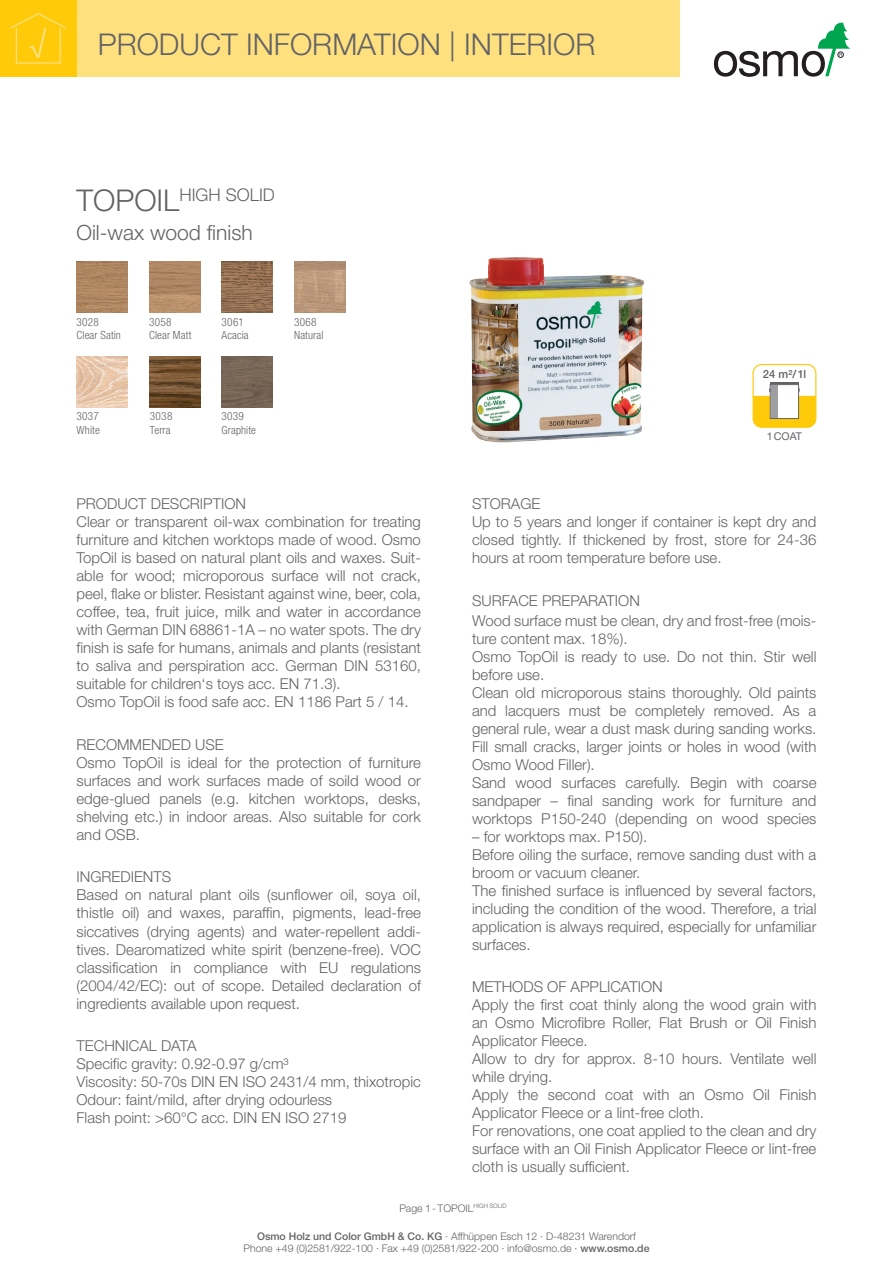
<style>
.page{position:relative;width:893px;height:1263px;background:#fff}
.page>*{position:absolute;margin:0;border:0;box-sizing:border-box;transform-origin:0 0}
.t1{font:300 30px "Helvetica Neue";color:#636366}
.PI_Produkt_Head{font:300 21px "Helvetica Neue";color:#636366}
.PI_Produkt_Head-2{font:300 17.55px "Helvetica Neue";color:#636366}
.Produkt_Backtext{font:300 15px/18px "Helvetica Neue";color:#636366;text-align:justify}
.PI_Fließtext_Head{font:300 15px "Helvetica Neue";color:#636366}
.PI_Farbmuster{font:300 condensed 11.25px/13.5px "Helvetica Neue";letter-spacing:.015em;color:#636366}
.PI_m2_1L{font:500 11.25px "Helvetica Neue";color:#636366}
.t2{font:10.65px "Helvetica Neue";color:#636366}
.Produkt_Backtext-2{font:300 10.5px/12.6px "Helvetica Neue";color:#636366;text-align:center}
.s1{font-size:30px}
.s2{font-weight:500}
</style>
<div class="page">
<div style="left:77px;top:0;width:603px;height:77px;background:#ffe07f"></div>
<div style="left:0;top:0;width:77px;height:77px;background:#feca0a"></div>
<svg style="left:10px;top:13px;width:56px;height:51px"></svg>
<svg style="left:714px;top:23px;width:136px;height:54px"></svg>
<img style="left:222px;top:261px;width:51px;height:51px">
<img style="left:149px;top:261px;width:51px;height:51px">
<img style="left:294px;top:261px;width:51px;height:51px">
<img style="left:469px;top:257px;width:175px;height:186px">
<img style="left:77px;top:261px;width:51px;height:51px">
<div style="left:753px;top:364px;width:63px;height:64px;border:1px solid #feca0a;border-radius:9px"></div>
<svg style="left:753px;top:383px;width:63px;height:44px"></svg>
<img style="left:150px;top:356px;width:51px;height:51px">
<img style="left:222px;top:356px;width:51px;height:51px">
<img style="left:77px;top:356px;width:51px;height:51px">
<h1 class="t1" style="left:98px;top:26px;width:499px">PRODUCT INFORMATION | INTERIOR</h1>
<p class="PI_Produkt_Head-2" style="left:77px;top:184px;width:200px"><span class="s1">TOPOIL</span>HIGH SOLID</p>
<p class="PI_Produkt_Head" style="left:77px;top:220px;width:178px">Oil-wax wood finish</p>
<p class="PI_Farbmuster" style="left:77px;top:315px;width:46px">3028<br>Clear Satin</p>
<p class="PI_Farbmuster" style="left:222px;top:315px;width:29px">3061<br>Acacia</p>
<p class="PI_Farbmuster" style="left:294px;top:315px;width:31px">3068<br>Natural</p>
<p class="PI_Farbmuster" style="left:149px;top:315px;width:44px">3058<br>Clear Matt</p>
<p class="PI_Farbmuster" style="left:77px;top:409px;width:24px">3037</p>
<p class="PI_Farbmuster" style="left:77px;top:423px;width:25px">White</p>
<p class="PI_Farbmuster" style="left:150px;top:409px;width:24px">3038</p>
<p class="PI_Farbmuster" style="left:150px;top:423px;width:22px">Terra</p>
<p class="PI_Farbmuster" style="left:222px;top:409px;width:24px">3039</p>
<p class="PI_Farbmuster" style="left:222px;top:423px;width:36px">Graphite</p>
<p class="Produkt_Backtext" style="left:77px;top:495px;width:171px">PRODUCT DESCRIPTION</p>
<p class="Produkt_Backtext" style="left:77px;top:513px;width:346px">Clear or transparent oil-wax combination for treating furniture and kitchen worktops made of wood. Osmo TopOil is based on natural plant oils and waxes. Suit&shy;able for wood; microporous surface will not crack, peel, flake or blister. Resistant against wine, beer, cola, coffee, tea, fruit juice, milk and water in accordance with German DIN 68861-1A – no water spots. The dry finish is safe for humans, animals and plants (resistant to saliva and perspiration acc. German DIN 53160, suitable for children‘s toys acc. EN 71.3).</p>
<p class="Produkt_Backtext" style="left:77px;top:693px;width:334px">Osmo TopOil is food safe acc. EN 1186 Part 5 / 14.</p>
<p class="Produkt_Backtext" style="left:77px;top:735px;width:149px">RECOMMENDED USE</p>
<p class="Produkt_Backtext" style="left:77px;top:753px;width:346px">Osmo TopOil is ideal for the protection of furniture surfaces and work surfaces made of soild wood or edge-glued panels (e.g. kitchen worktops, desks, shelving etc.) in indoor areas. Also suitable for cork and OSB.</p>
<p class="Produkt_Backtext" style="left:77px;top:868px;width:96px">INGREDIENTS</p>
<p class="Produkt_Backtext" style="left:77px;top:886px;width:346px">Based on natural plant oils (sunflower oil, soya oil, thistle oil) and waxes, paraffin, pigments, lead-free siccatives (drying agents) and water-repellent addi&shy;tives. Dearomatized white spirit (benzene-free). VOC classification in compliance with EU regulations (2004/42/EC): out of scope. Detailed declaration of ingredients available upon request.</p>
<p class="Produkt_Backtext" style="left:77px;top:1036px;width:121px">TECHNICAL DATA</p>
<p class="Produkt_Backtext" style="left:77px;top:1054px;width:214px">Specific gravity: 0.92-0.97 g/cm³</p>
<p class="Produkt_Backtext" style="left:77px;top:1072px;width:346px">Viscosity: 50-70s DIN EN ISO 2431/4 mm, thixotropic</p>
<p class="Produkt_Backtext" style="left:77px;top:1090px;width:257px">Odour: faint/mild, after drying odourless</p>
<p class="Produkt_Backtext" style="left:77px;top:1108px;width:272px">Flash point: &gt;60°C acc. DIN EN ISO 2719</p>
<p class="PI_m2_1L" style="left:763px;top:367px;width:45px">24 m²/1l</p>
<p class="t2" style="left:767px;top:430px;width:36px">1COAT</p>
<p class="Produkt_Backtext" style="left:472px;top:495px;width:70px">STORAGE</p>
<p class="Produkt_Backtext" style="left:472px;top:513px;width:346px">Up to 5 years and longer if container is kept dry and closed tightly. If thickened by frost, store for 24-36 hours at room temperature before use.</p>
<p class="PI_Fließtext_Head" style="left:472px;top:591px;width:169px">SURFACE PREPARATION</p>
<p class="Produkt_Backtext" style="left:472px;top:611px;width:346px">Wood surface must be clean, dry and frost-free (mois&shy;ture content max. 18%).</p>
<p class="Produkt_Backtext" style="left:472px;top:647px;width:346px">Osmo TopOil is ready to use. Do not thin. Stir well before use.</p>
<p class="Produkt_Backtext" style="left:472px;top:683px;width:346px">Clean old microporous stains thoroughly. Old paints and lacquers must be completely removed. As a general rule, wear a dust mask during sanding works.<br>Fill small cracks, larger joints or holes in wood (with Osmo Wood Filler).</p>
<p class="Produkt_Backtext" style="left:472px;top:773px;width:346px">Sand wood surfaces carefully. Begin with coarse sandpaper – final sanding work for furniture and worktops P150-240 (depending on wood species</p>
<p class="Produkt_Backtext" style="left:472px;top:827px;width:177px">– for worktops max. P150).</p>
<p class="Produkt_Backtext" style="left:472px;top:845px;width:346px">Before oiling the surface, remove sanding dust with a broom or vacuum cleaner.</p>
<p class="Produkt_Backtext" style="left:472px;top:881px;width:346px">The finished surface is influenced by several factors, including the condition of the wood. Therefore, a trial application is always required, especially for unfamiliar surfaces.</p>
<p class="Produkt_Backtext" style="left:472px;top:977px;width:192px">METHODS OF APPLICATION</p>
<p class="Produkt_Backtext" style="left:472px;top:995px;width:346px">Apply the first coat thinly along the wood grain with an Osmo Microfibre Roller, Flat Brush or Oil Finish Applicator Fleece.</p>
<p class="Produkt_Backtext" style="left:472px;top:1049px;width:346px">Allow to dry for approx. 8-10 hours. Ventilate well while drying.</p>
<p class="Produkt_Backtext" style="left:472px;top:1085px;width:346px">Apply the second coat with an Osmo Oil Finish<br>Applicator Fleece or a lint-free cloth.</p>
<p class="Produkt_Backtext" style="left:472px;top:1121px;width:346px">For renovations, one coat applied to the clean and dry surface with an Oil Finish Applicator Fleece or lint-free cloth is usually sufficient.</p>
<p class="Produkt_Backtext-2" style="left:399px;top:1202px;width:109px">Page 1-TOPOIL<sup>HIGH</sup> <sup>SOLID</sup></p>
<p class="Produkt_Backtext-2" style="left:243px;top:1229px;width:408px"><span class="s2">Osmo Holz und Color GmbH &amp; Co. KG</span> · Affhüppen Esch 12 · D-48231 Warendorf<br>Phone +49 (0)2581/922-100 · Fax +49 (0)2581/922-200 · info@osmo.de · <span class="s2">www.osmo.de</span></p>
</div>
